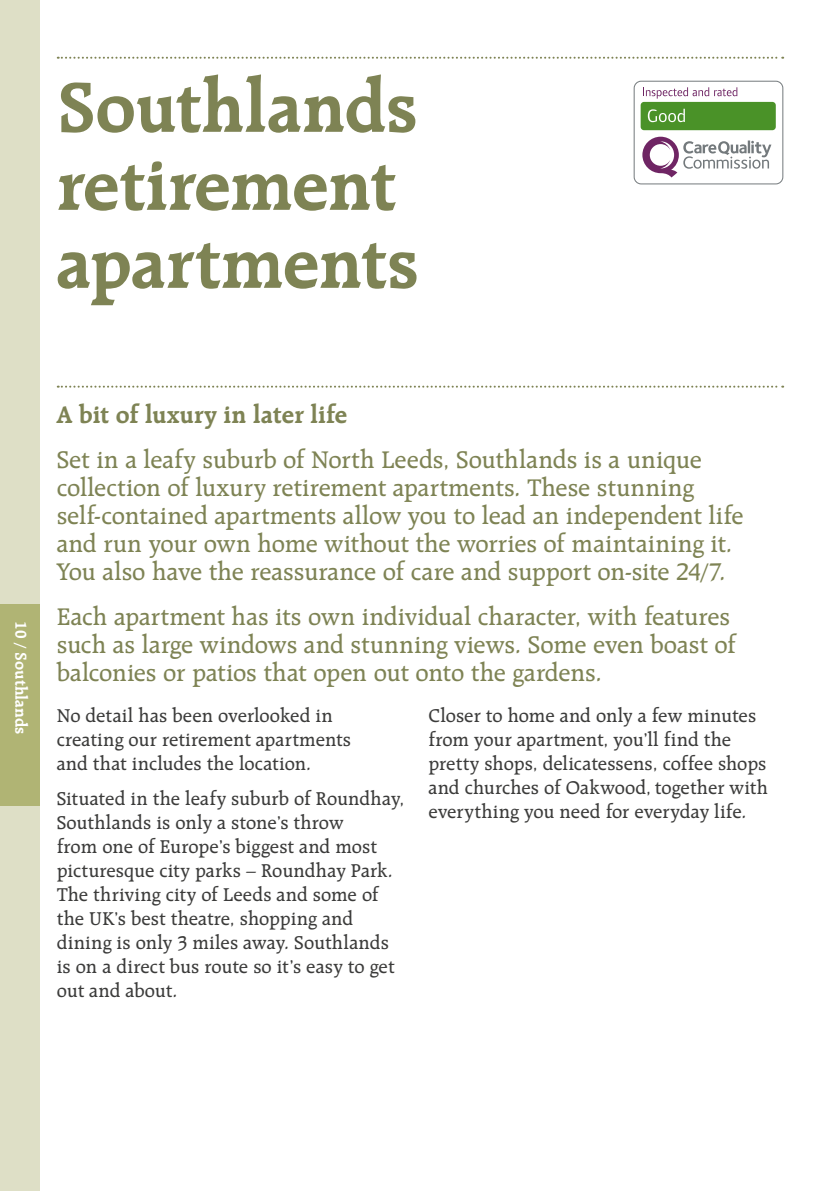
<style>
.page{position:relative;width:840px;height:1191px;background:#fff}
.page>*{position:absolute;margin:0;border:0;box-sizing:border-box;transform-origin:0 0}
.t1{font:700 76px/78px "Raleigh BT";letter-spacing:-.01em;color:#7e8354}
.t2{font:500 26px/28px "Raleigh BT";letter-spacing:-.005em;color:#7e8354}
.t3{font:700 26px "Raleigh BT";letter-spacing:-.005em;color:#7e8354}
.t4{font:500 20px/24px "Raleigh BT";color:#3c3c3b}
.t5{font:700 17px "Raleigh BT";color:#fff}
</style>
<div class="page">
<hr style="left:839px;top:0;width:1px;height:1191px;background:#b0b474">
<div style="left:0;top:0;width:40px;height:1191px;background:#dedfc6"></div>
<svg style="left:58px;top:386px;width:724px;height:2px"></svg>
<svg style="left:58px;top:57px;width:724px;height:2px"></svg>
<div style="left:0;top:604px;width:40px;height:201px;background:#b0b474"></div>
<div style="left:633px;top:81px;width:149px;height:103px;border:1px solid #73797c;border-radius:7px"></div>
<svg style="left:643px;top:87px;width:65px;height:12px"></svg>
<svg style="left:714px;top:87px;width:23px;height:9px"></svg>
<div style="left:640px;top:102px;width:135px;height:28px;background:#4a9228;border-radius:3px"></div>
<svg style="left:647px;top:109px;width:37px;height:13px"></svg>
<svg style="left:642px;top:137px;width:129px;height:40px"></svg>
<h1 class="t1" style="left:57px;top:66px;width:363px">Southlands retirement apartments</h1>
<p class="t5" style="left:31px;top:621px;width:115px;rotate:90deg">10 / Southlands</p>
<h2 class="t3" style="left:57px;top:398px;width:292px">A bit of luxury in later life</h2>
<p class="t2" style="left:57px;top:445px;width:688px">Set in a leafy suburb of North Leeds, Southlands is a unique collection of luxury retirement apartments. These stunning self-contained apartments allow you to lead an independent life and run your own home without the worries of maintaining it.<br>You also have the reassurance of care and support on-site 24/7.</p>
<h2 class="t2" style="left:57px;top:602px;width:680px">Each apartment has its own individual character, with features such as large windows and stunning views. Some even boast of balconies or patios that open out onto the gardens.</h2>
<p class="t4" style="left:57px;top:703px;width:296px">No detail has been overlooked in creating our retirement apartments and that includes the location.</p>
<p class="t4" style="left:57px;top:786px;width:349px">Situated in the leafy suburb of Roundhay, Southlands is only a stone’s throw<br>from one of Europe’s biggest and most picturesque city parks – Roundhay Park.<br>The thriving city of Leeds and some of the UK’s best theatre, shopping and dining is only 3 miles away. Southlands is on a direct bus route so it’s easy to get out and about.</p>
<p class="t4" style="left:428px;top:703px;width:341px">Closer to home and only a few minutes from your apartment, you’ll find the pretty shops, delicatessens, coffee shops and churches of Oakwood, together with everything you need for everyday life.</p>
</div>
